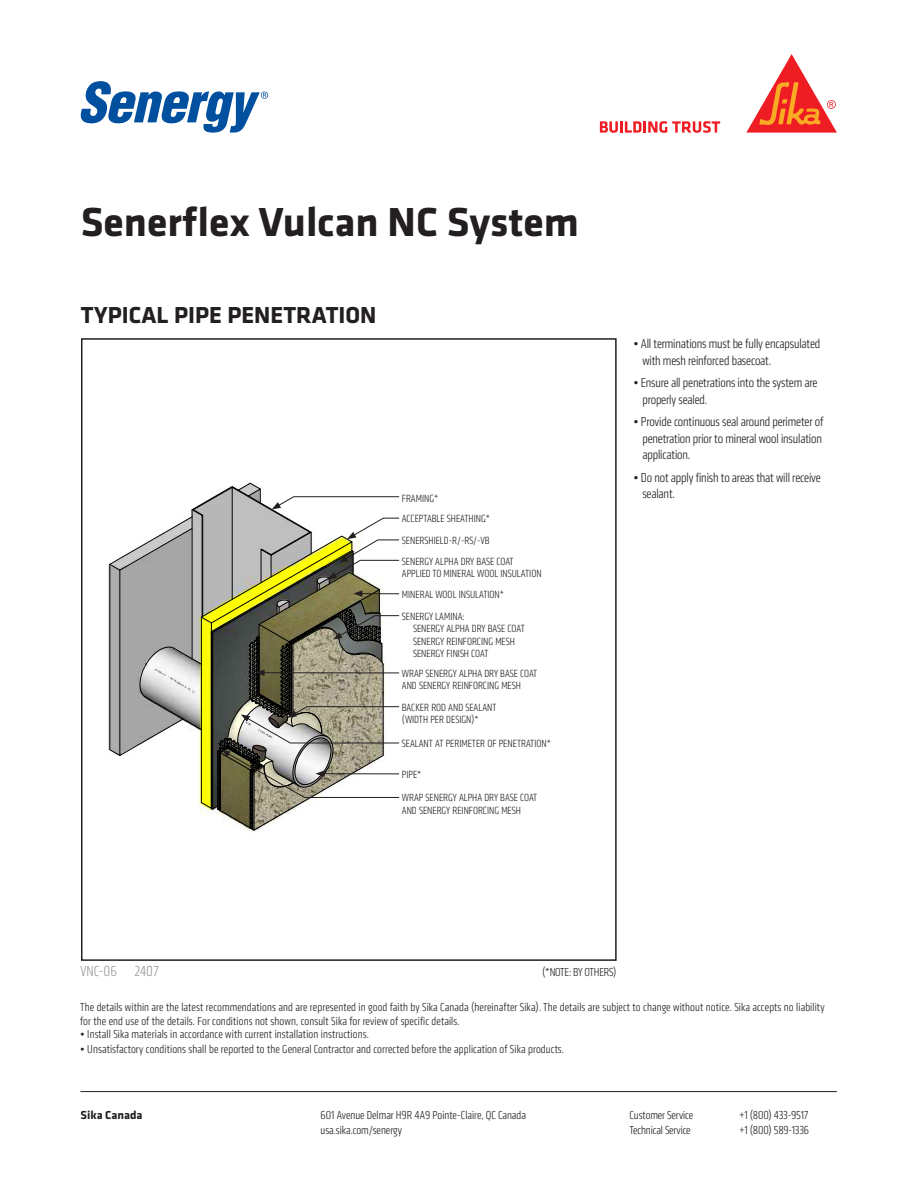
<style>
.page{position:relative;width:918px;height:1188px;background:#fff}
.page>*{position:absolute;margin:0;border:0;box-sizing:border-box;transform-origin:0 0}
.t1{font:700 42px "Klavika";color:#231f20}
.Detail_Product_Description{font:700 24px "Klavika";color:#231f20}
.Detail_Number{font:300 condensed 15px "Klavika";color:#939598}
.Bulleted_List{font:300 condensed 13.5px/16.5px "Klavika";letter-spacing:-.01em;color:#231f20}
.t2{font:300 condensed 12px/13.5px "Klavika";letter-spacing:.01em;color:#231f20}
.t3{font:300 condensed 12px "Klavika";letter-spacing:-.015em;color:#231f20}
.t4{font:300 condensed 12px "Klavika";letter-spacing:-.02em;color:#231f20}
.t5{font:700 12px "Klavika";color:#231f20}
.Leader_Notes{font:300 condensed 10.8px/12.3px "Klavika";color:#231f20}
</style>
<div class="page">
<div style="left:81px;top:338px;width:536px;height:623px;border:2px solid #231f20"></div>
<svg style="left:600px;top:121px;width:120px;height:12px"></svg>
<svg style="left:746px;top:54px;width:91px;height:79px"></svg>
<svg style="left:81px;top:81px;width:187px;height:52px"></svg>
<hr style="left:80px;top:1091px;width:757px;height:1px;background:#231f20">
<svg style="left:110px;top:483px;width:290px;height:347px"></svg>
<h1 class="t1" style="left:81px;top:191px;width:500px">Senerflex Vulcan NC System</h1>
<p class="Detail_Product_Description" style="left:81px;top:298px;width:297px">TYPICAL PIPE PENETRATION</p>
<p class="Leader_Notes" style="left:402px;top:492px;width:38px">FRAMING*</p>
<p class="Leader_Notes" style="left:402px;top:513px;width:90px">ACCEPTABLE SHEATHING*</p>
<p class="Leader_Notes" style="left:402px;top:535px;width:89px">SENERSHIELD-R/-RS/-VB</p>
<p class="Leader_Notes" style="left:402px;top:555px;width:141px">SENERGY ALPHA DRY BASE COAT<br>APPLIED TO MINERAL WOOL INSULATION</p>
<p class="Leader_Notes" style="left:402px;top:589px;width:104px">MINERAL WOOL INSULATION*</p>
<p class="Leader_Notes" style="left:413px;top:610px;width:113px;text-indent:-11px">SENERGY LAMINA:<br>SENERGY ALPHA DRY BASE COAT<br>SENERGY REINFORCING MESH<br>SENERGY FINISH COAT</p>
<p class="Leader_Notes" style="left:402px;top:667px;width:137px">WRAP SENERGY ALPHA DRY BASE COAT<br>AND SENERGY REINFORCING MESH</p>
<p class="Leader_Notes" style="left:402px;top:701px;width:96px">BACKER ROD AND SEALANT (WIDTH PER DESIGN)*</p>
<p class="Leader_Notes" style="left:402px;top:738px;width:151px">SEALANT AT PERIMETER OF PENETRATION*</p>
<p class="Leader_Notes" style="left:402px;top:769px;width:21px">PIPE*</p>
<p class="Leader_Notes" style="left:402px;top:792px;width:137px">WRAP SENERGY ALPHA DRY BASE COAT<br>AND SENERGY REINFORCING MESH</p>
<p class="Bulleted_List" style="left:642px;top:336px;width:179px;text-indent:-9px">• All terminations must be fully encapsulated with mesh reinforced basecoat.</p>
<p class="Bulleted_List" style="left:642px;top:375px;width:177px;text-indent:-9px">• Ensure all penetrations into the system are properly sealed.</p>
<p class="Bulleted_List" style="left:642px;top:414px;width:183px;text-indent:-9px">• Provide continuous seal around perimeter of penetration prior to mineral wool insulation application.</p>
<p class="Bulleted_List" style="left:642px;top:469px;width:180px;text-indent:-9px">• Do not apply finish to areas that will receive sealant.</p>
<p class="Detail_Number" style="left:80px;top:963px;width:80px">VNC-06 2407</p>
<p class="t4" style="left:542px;top:966px;width:76px">(*NOTE: BY OTHERS)</p>
<p class="t2" style="left:80px;top:1001px;width:746px">The details within are the latest recommendations and are represented in good faith by Sika Canada (hereinafter Sika). The details are subject to change without notice. Sika accepts no liability for the end use of the details. For conditions not shown, consult Sika for review of specific details.</p>
<p class="t2" style="left:80px;top:1028px;width:290px">• Install Sika materials in accordance with current installation instructions.</p>
<p class="t2" style="left:80px;top:1043px;width:485px">• Unsatisfactory conditions shall be reported to the General Contractor and corrected before the application of Sika products.</p>
<p class="t5" style="left:81px;top:1106px;width:63px">Sika Canada</p>
<p class="t2" style="left:321px;top:1108px;width:207px">601 Avenue Delmar H9R 4A9 Pointe-Claire, QC Canada</p>
<p class="t2" style="left:630px;top:1108px;width:65px">Customer Service</p>
<p class="t3" style="left:739px;top:1108px;width:71px">+1 (800) 433-9517</p>
<p class="t2" style="left:321px;top:1123px;width:83px">usa.sika.com/senergy</p>
<p class="t2" style="left:630px;top:1123px;width:63px">Technical Service</p>
<p class="t3" style="left:739px;top:1123px;width:71px">+1 (800) 589-1336</p>
</div>
